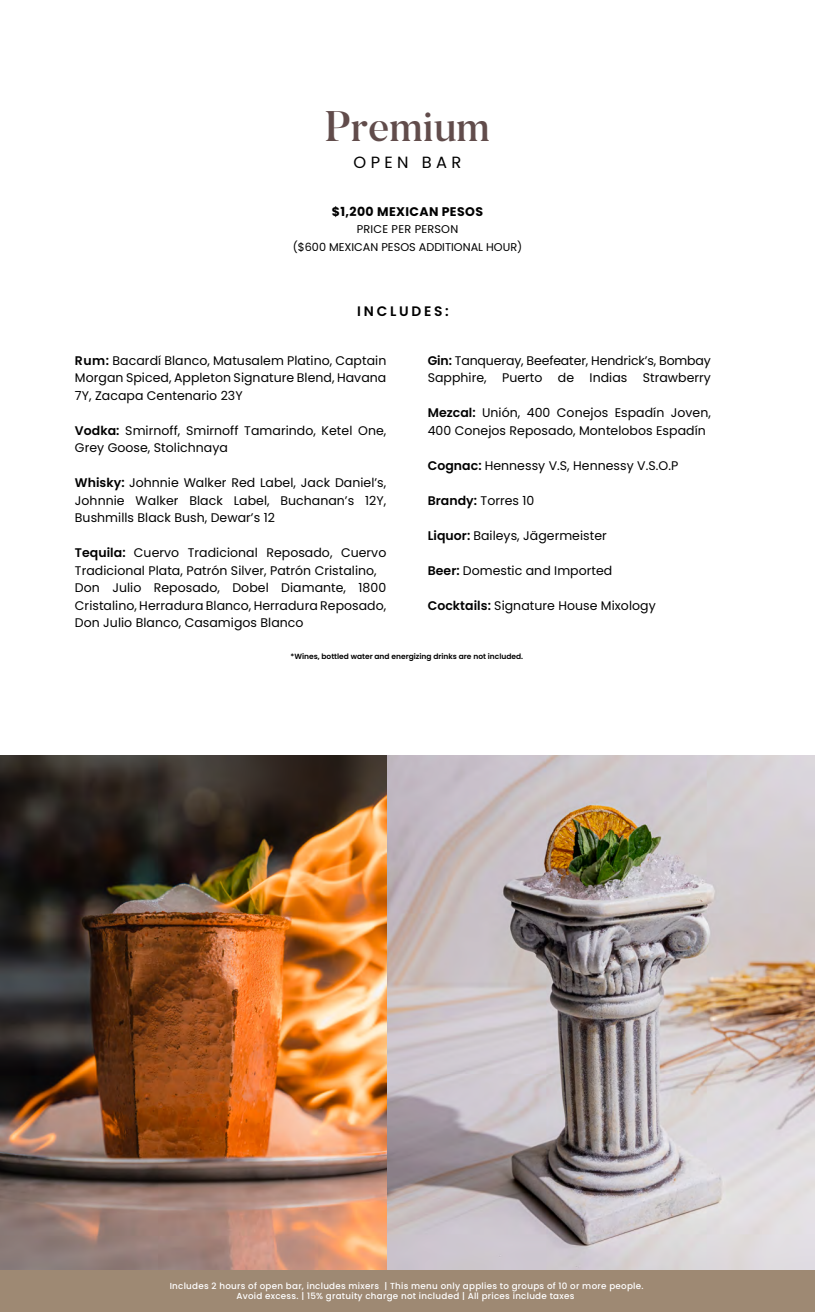
<style>
.page{position:relative;width:815px;height:1312px;background:#fff}
.page>*{position:absolute;margin:0;border:0;box-sizing:border-box;transform-origin:0 0}
.t1{font:500 42.5px "Butler";color:#614c4b}
.t2{font:16.25px "Poppins";letter-spacing:.27em;color:#000}
.t3{font:600 13.75px "Poppins";letter-spacing:.2em;color:#000}
.t4{font:12.5px/17.5px "Poppins";letter-spacing:.005em;color:#000}
.t5{font:700 12.5px "Poppins";letter-spacing:.03em;color:#000}
.t6{font:11.25px "Poppins";color:#000}
.t7{font:11.25px "Poppins";letter-spacing:.02em;color:#000}
.t8{font:500 8.75px/10px "Poppins";letter-spacing:.03em;color:#fff;text-align:center}
.t9{font:600 7.5px "Poppins";color:#000}
.s1{font-weight:600}
</style>
<div class="page">
<img style="left:0;top:755px;width:815px;height:514px">
<div style="left:0;top:1269px;width:815px;height:42px;background:#9e8973"></div>
<h1 class="t1" style="left:325px;top:99px;width:167px">Premium</h1>
<h2 class="t2" style="left:354px;top:153px;width:109px">OPEN BAR</h2>
<p class="t5" style="left:332px;top:204px;width:153px">$1,200 MEXICAN PESOS</p>
<p class="t7" style="left:357px;top:223px;width:103px">PRICE PER PERSON</p>
<p class="t6" style="left:293px;top:240px;width:231px">($600 MEXICAN PESOS ADDITIONAL HOUR)</p>
<p class="t3" style="left:357px;top:303px;width:93px">INCLUDES:</p>
<p class="t4" style="left:75px;top:351px;width:313px;text-align:justify"><span class="s1">Rum:</span> Bacardí Blanco, Matusalem Platino, Captain Morgan Spiced, Appleton Signature Blend, Havana 7Y, Zacapa Centenario 23Y</p>
<p class="t4" style="left:75px;top:421px;width:313px"><span class="s1">Vodka:</span> Smirnoff, Smirnoff Tamarindo, Ketel One,<br>Grey Goose, Stolichnaya</p>
<p class="t4" style="left:75px;top:474px;width:313px;text-align:justify"><span class="s1">Whisky:</span> Johnnie Walker Red Label, Jack Daniel’s, Johnnie Walker Black Label, Buchanan’s 12Y, Bushmills Black Bush, Dewar’s 12</p>
<p class="t4" style="left:75px;top:544px;width:313px"><span class="s1">Tequila:</span> Cuervo Tradicional Reposado, Cuervo Tradicional Plata, Patrón Silver, Patrón Cristalino, Don Julio Reposado, Dobel Diamante, 1800<br>Cristalino, Herradura Blanco, Herradura Reposado, Don Julio Blanco, Casamigos Blanco</p>
<p class="t4" style="left:428px;top:351px;width:285px"><span class="s1">Gin:</span> Tanqueray, Beefeater, Hendrick’s, Bombay<br>Sapphire, Puerto de Indias Strawberry</p>
<p class="t4" style="left:428px;top:404px;width:285px"><span class="s1">Mezcal:</span> Unión, 400 Conejos Espadín Joven,<br>400 Conejos Reposado, Montelobos Espadín</p>
<p class="t4" style="left:428px;top:456px;width:252px"><span class="s1">Cognac:</span> Hennessy V.S, Hennessy V.S.O.P</p>
<p class="t4" style="left:428px;top:491px;width:108px"><span class="s1">Brandy:</span> Torres 10</p>
<p class="t4" style="left:428px;top:526px;width:181px"><span class="s1">Liquor:</span> Baileys, Jägermeister</p>
<p class="t4" style="left:428px;top:561px;width:186px"><span class="s1">Beer:</span> Domestic and Imported</p>
<p class="t4" style="left:428px;top:596px;width:229px"><span class="s1">Cocktails:</span> Signature House Mixology</p>
<p class="t9" style="left:291px;top:652px;width:234px">*Wines, bottled water and energizing drinks are not included.</p>
<p class="t8" style="left:170px;top:1280px;width:475px">Includes 2 hours of open bar, includes mixers | This menu only applies to groups of 10 or more people.<br>Avoid excess. | 15% gratuity charge not included | All prices include taxes</p>
</div>
